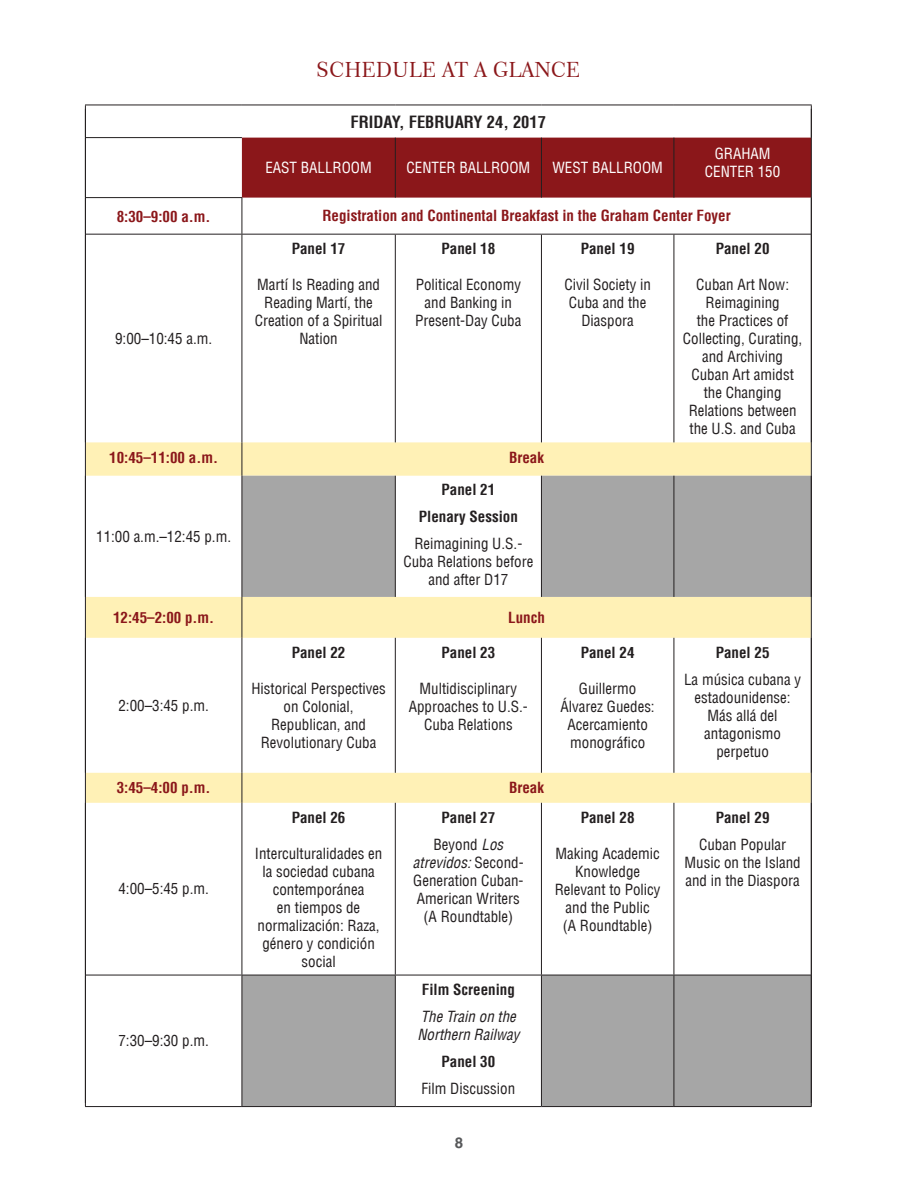
<style>
.page{position:relative;width:918px;height:1188px;background:#fff}
.page>*{position:absolute;margin:0;border:0;box-sizing:border-box;transform-origin:0 0}
.t1{font:21px "Century 751 BT Roman B";color:#8b171a}
.t2{font:700 condensed 16.5px "Helvetica LT";color:#231f20}
.t3{font:condensed 15px/18px "Helvetica LT";color:#231f20;text-align:center}
.t4{font:700 condensed 15px "Helvetica LT";color:#8b171a}
.t5{font:700 condensed 15px "Helvetica LT";color:#231f20}
.t6{font:condensed 15px "Helvetica LT";color:#fff}
.t7{font:italic condensed 15px/18px "Helvetica LT";color:#231f20}
.t8{font:700 15px "Helvetica";color:#57585a}
.s1{font-style:italic}
</style>
<div class="page">
<div style="left:242px;top:138px;width:569px;height:60px;background:#8b171a"></div>
<svg style="left:86px;top:442px;width:725px;height:361px"></svg>
<svg style="left:243px;top:476px;width:568px;height:630px"></svg>
<hr style="left:85px;top:105px;width:157px;height:1px;background:#231f20">
<hr style="left:85px;top:105px;width:1px;height:32px;background:#231f20">
<hr style="left:242px;top:105px;width:153px;height:1px;background:#231f20">
<hr style="left:395px;top:105px;width:146px;height:1px;background:#231f20">
<hr style="left:541px;top:105px;width:133px;height:1px;background:#231f20">
<hr style="left:674px;top:105px;width:138px;height:1px;background:#231f20">
<hr style="left:811px;top:105px;width:1px;height:33px;background:#231f20">
<hr style="left:85px;top:137px;width:157px;height:1px;background:#231f20">
<hr style="left:395px;top:138px;width:1px;height:60px;background:#231f20">
<hr style="left:541px;top:138px;width:1px;height:60px;background:#231f20">
<hr style="left:674px;top:138px;width:1px;height:60px;background:#231f20">
<hr style="left:85px;top:197px;width:157px;height:1px;background:#231f20">
<hr style="left:242px;top:198px;width:1px;height:36px;background:#231f20">
<hr style="left:85px;top:234px;width:157px;height:1px;background:#231f20">
<hr style="left:242px;top:234px;width:153px;height:1px;background:#231f20">
<hr style="left:242px;top:235px;width:1px;height:207px;background:#231f20">
<hr style="left:395px;top:234px;width:146px;height:1px;background:#231f20">
<hr style="left:395px;top:235px;width:1px;height:207px;background:#231f20">
<hr style="left:541px;top:234px;width:133px;height:1px;background:#231f20">
<hr style="left:541px;top:235px;width:1px;height:207px;background:#231f20">
<hr style="left:674px;top:234px;width:138px;height:1px;background:#231f20">
<hr style="left:674px;top:235px;width:1px;height:207px;background:#231f20">
<hr style="left:242px;top:476px;width:1px;height:121px;background:#231f20">
<hr style="left:395px;top:476px;width:1px;height:121px;background:#231f20">
<hr style="left:541px;top:476px;width:1px;height:121px;background:#231f20">
<hr style="left:674px;top:476px;width:1px;height:121px;background:#231f20">
<hr style="left:242px;top:638px;width:1px;height:135px;background:#231f20">
<hr style="left:395px;top:638px;width:1px;height:135px;background:#231f20">
<hr style="left:541px;top:638px;width:1px;height:135px;background:#231f20">
<hr style="left:674px;top:638px;width:1px;height:135px;background:#231f20">
<hr style="left:242px;top:803px;width:1px;height:172px;background:#231f20">
<hr style="left:395px;top:803px;width:1px;height:172px;background:#231f20">
<hr style="left:541px;top:803px;width:1px;height:172px;background:#231f20">
<hr style="left:674px;top:803px;width:1px;height:172px;background:#231f20">
<hr style="left:85px;top:975px;width:157px;height:1px;background:#231f20">
<hr style="left:85px;top:975px;width:1px;height:131px;background:#231f20">
<hr style="left:242px;top:975px;width:153px;height:1px;background:#231f20">
<hr style="left:242px;top:975px;width:1px;height:131px;background:#231f20">
<hr style="left:395px;top:975px;width:146px;height:1px;background:#231f20">
<hr style="left:395px;top:975px;width:1px;height:131px;background:#231f20">
<hr style="left:541px;top:975px;width:133px;height:1px;background:#231f20">
<hr style="left:541px;top:975px;width:1px;height:131px;background:#231f20">
<hr style="left:674px;top:975px;width:138px;height:1px;background:#231f20">
<hr style="left:674px;top:975px;width:1px;height:131px;background:#231f20">
<hr style="left:811px;top:975px;width:1px;height:131px;background:#231f20">
<hr style="left:85px;top:1106px;width:157px;height:1px;background:#231f20">
<hr style="left:242px;top:1106px;width:153px;height:1px;background:#231f20">
<hr style="left:395px;top:1106px;width:146px;height:1px;background:#231f20">
<hr style="left:541px;top:1106px;width:133px;height:1px;background:#231f20">
<hr style="left:674px;top:1106px;width:138px;height:1px;background:#231f20">
<hr style="left:242px;top:773px;width:1px;height:30px;background:#231f20">
<hr style="left:242px;top:597px;width:1px;height:41px;background:#231f20">
<hr style="left:242px;top:442px;width:1px;height:34px;background:#231f20">
<hr style="left:811px;top:109px;width:1px;height:994px;background:#231f20">
<hr style="left:85px;top:109px;width:1px;height:994px;background:#231f20">
<p class="t1" style="left:316px;top:56px;width:266px">SCHEDULE AT A GLANCE</p>
<p class="t2" style="left:351px;top:111px;width:197px">FRIDAY, FEBRUARY 24, 2017</p>
<p class="t6" style="left:265px;top:158px;width:108px">EAST BALLROOM</p>
<p class="t6" style="left:407px;top:158px;width:125px">CENTER BALLROOM</p>
<p class="t6" style="left:552px;top:158px;width:112px">WEST BALLROOM</p>
<p class="t6" style="left:715px;top:145px;width:57px">GRAHAM</p>
<p class="t6" style="left:705px;top:163px;width:77px">CENTER 150</p>
<p class="t4" style="left:117px;top:207px;width:95px">8:30–9:00 a.m.</p>
<p class="t4" style="left:322px;top:206px;width:410px">Registration and Continental Breakfast in the Graham Center Foyer</p>
<p class="t3" style="left:115px;top:330px;width:99px">9:00–10:45 a.m.</p>
<p class="t5" style="left:292px;top:239px;width:55px">Panel 17</p>
<p class="t3" style="left:255px;top:275px;width:129px">Martí Is Reading and<br>Reading Martí, the<br>Creation of a Spiritual<br>Nation</p>
<p class="t5" style="left:442px;top:239px;width:55px">Panel 18</p>
<p class="t3" style="left:415px;top:275px;width:108px">Political Economy and Banking in<br>Present-Day Cuba</p>
<p class="t5" style="left:581px;top:239px;width:55px">Panel 19</p>
<p class="t3" style="left:564px;top:275px;width:88px">Civil Society in<br>Cuba and the<br>Diaspora</p>
<p class="t4" style="left:109px;top:448px;width:110px">10:45–11:00 a.m.</p>
<p class="t4" style="left:509px;top:448px;width:36px">Break</p>
<p class="t3" style="left:96px;top:527px;width:137px">11:00 a.m.–12:45 p.m.</p>
<p class="t5" style="left:442px;top:481px;width:55px">Panel 21</p>
<p class="t5" style="left:419px;top:508px;width:101px">Plenary Session</p>
<p class="t3" style="left:403px;top:535px;width:131px">Reimagining U.S.-<br>Cuba Relations before and after D17</p>
<p class="t4" style="left:113px;top:608px;width:103px">12:45–2:00 p.m.</p>
<p class="t4" style="left:508px;top:608px;width:38px">Lunch</p>
<p class="t3" style="left:118px;top:696px;width:92px">2:00–3:45 p.m.</p>
<p class="t5" style="left:292px;top:643px;width:55px">Panel 22</p>
<p class="t3" style="left:251px;top:679px;width:136px">Historical Perspectives on Colonial,<br>Republican, and<br>Revolutionary Cuba</p>
<p class="t5" style="left:442px;top:643px;width:55px">Panel 23</p>
<p class="t3" style="left:409px;top:679px;width:121px">Multidisciplinary<br>Approaches to U.S.-<br>Cuba Relations</p>
<p class="t5" style="left:581px;top:643px;width:55px">Panel 24</p>
<p class="t3" style="left:561px;top:679px;width:96px">Guillermo<br>Álvarez Guedes:<br>Acercamiento monográfico</p>
<p class="t4" style="left:117px;top:779px;width:95px">3:45–4:00 p.m.</p>
<p class="t4" style="left:509px;top:779px;width:36px">Break</p>
<p class="t3" style="left:118px;top:880px;width:92px">4:00–5:45 p.m.</p>
<p class="t3" style="left:118px;top:1032px;width:92px">7:30–9:30 p.m.</p>
<p class="t5" style="left:292px;top:808px;width:55px">Panel 26</p>
<p class="t3" style="left:255px;top:844px;width:129px">Interculturalidades en la sociedad cubana contemporánea<br>en tiempos de normalización: Raza, género y condición social</p>
<p class="t5" style="left:442px;top:808px;width:55px">Panel 27</p>
<p class="t3" style="left:413px;top:835px;width:112px">Beyond <span class="s1">Los atrevidos:</span> Second-<br>Generation Cuban-<br>American Writers</p>
<p class="t3" style="left:424px;top:907px;width:91px">(A Roundtable)</p>
<p class="t5" style="left:422px;top:980px;width:94px">Film Screening</p>
<p class="t7" style="left:417px;top:1007px;width:104px">The Train on the<br>Northern Railway</p>
<p class="t5" style="left:442px;top:1052px;width:55px">Panel 30</p>
<p class="t3" style="left:422px;top:1079px;width:95px">Film Discussion</p>
<p class="t5" style="left:581px;top:808px;width:55px">Panel 28</p>
<p class="t3" style="left:555px;top:844px;width:107px">Making Academic<br>Knowledge<br>Relevant to Policy and the Public</p>
<p class="t3" style="left:563px;top:916px;width:91px">(A Roundtable)</p>
<p class="t8" style="left:455px;top:1134px;width:10px">8</p>
<p class="t5" style="left:716px;top:239px;width:55px">Panel 20</p>
<p class="t3" style="left:696px;top:275px;width:94px">Cuban Art Now:</p>
<p class="t3" style="left:683px;top:293px;width:121px">Reimagining<br>the Practices of<br>Collecting, Curating, and Archiving<br>Cuban Art amidst the Changing<br>Relations between the U.S. and Cuba</p>
<p class="t5" style="left:716px;top:643px;width:55px">Panel 25</p>
<p class="t3" style="left:684px;top:670px;width:119px">La música cubana y estadounidense:</p>
<p class="t3" style="left:704px;top:706px;width:78px">Más allá del antagonismo perpetuo</p>
<p class="t5" style="left:716px;top:808px;width:55px">Panel 29</p>
<p class="t3" style="left:685px;top:835px;width:118px">Cuban Popular<br>Music on the Island and in the Diaspora</p>
</div>
